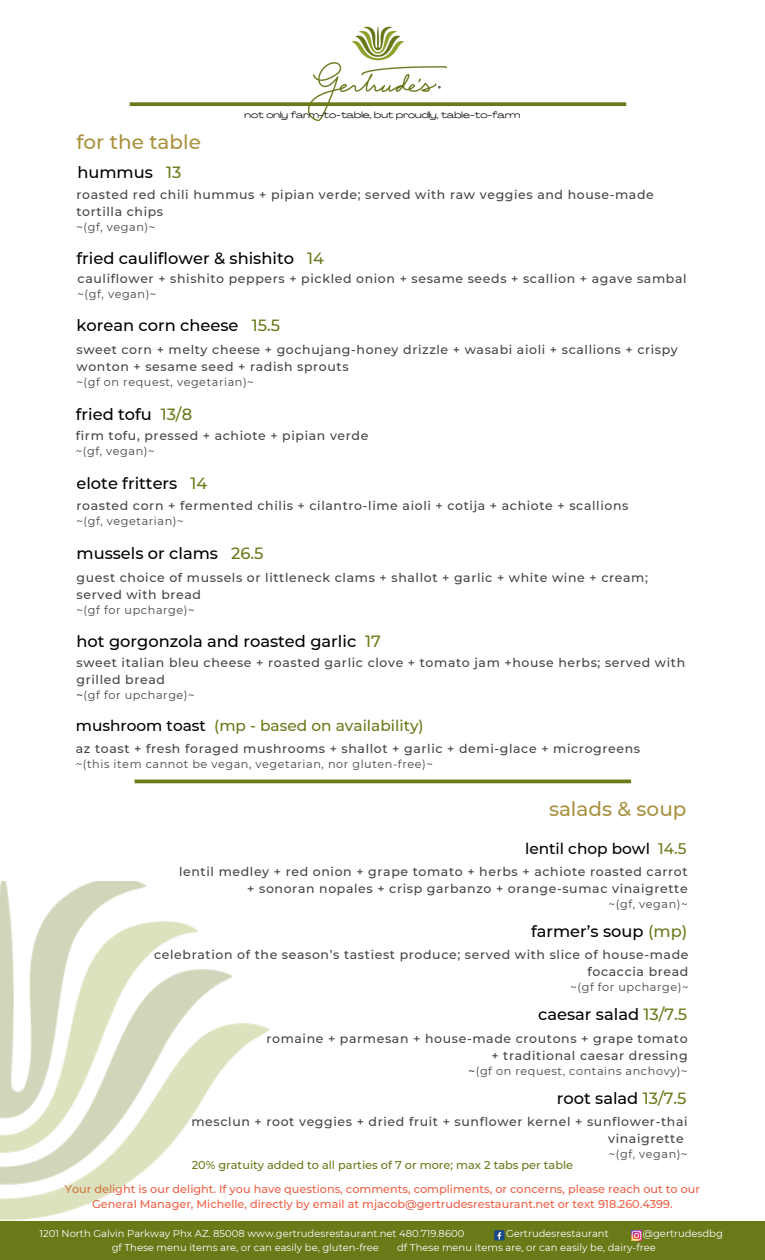
<style>
.page{position:relative;width:765px;height:1260px;background:#fff}
.page>*{position:absolute;margin:0;border:0;box-sizing:border-box;transform-origin:0 0}
.t1{font:500 20px "Montserrat";color:#a9913f}
.t2{font:500 16.25px "Montserrat";color:#000}
.t3{font:500 15.38px "Montserrat";color:#697a19}
.t4{font:500 15.38px "Montserrat";color:#000}
.t5{font:500 12.5px/16.9px "Montserrat";letter-spacing:.05em;color:#444440}
.t6{font:500 11.38px "Montserrat";color:#687819}
.t7{font:11.25px "Montserrat";letter-spacing:.05em;color:#444440}
.t8{font:500 11.25px/15px "Montserrat";color:#ee6046;text-align:center}
.t9{font:10px "Montserrat";color:#fff}
.t10{font:8.88px "Agrandir Grand";color:#000}
.s1{color:#697a19}
.s2{font-weight:500}
.s3{color:#000}
</style>
<div class="page">
<img style="left:309px;top:26px;width:138px;height:95px">
<svg style="left:130px;top:102px;width:496px;height:4px;background:#74842a"></svg>
<div style="left:0;top:1221px;width:765px;height:39px;background:#697a19"></div>
<div style="left:494px;top:1230px;width:11px;height:10px;background:#1a4789;border-radius:2px"></div>
<svg style="left:497px;top:1232px;width:4px;height:7px"></svg>
<svg style="left:631px;top:1230px;width:10px;height:10px"></svg>
<img style="left:0;top:881px;width:270px;height:340px">
<hr style="left:135px;top:780px;width:496px;height:3px;background:#697a19">
<h2 class="t1" style="left:76px;top:129px;width:126px">for the table</h2>
<h2 class="t10" style="left:245px;top:111px;width:277px">not only farm-to-table, but proudly, table-to-farm</h2>
<h4 class="t2" style="left:77px;top:162px;width:105px">hummus <span class="s1">13</span></h4>
<h2 class="t5" style="left:76px;top:186px;width:579px">roasted red chili hummus + pipian verde; served with raw veggies and house-made tortilla chips</h2>
<h2 class="t7" style="left:76px;top:220px;width:80px">~(gf, vegan)~</h2>
<h4 class="t2" style="left:76px;top:248px;width:249px">fried cauliflower &amp; shishito <span class="s1">14</span></h4>
<h2 class="t5" style="left:78px;top:270px;width:610px">cauliflower + shishito peppers + pickled onion + sesame seeds + scallion + agave sambal</h2>
<h2 class="t7" style="left:78px;top:287px;width:80px">~(gf, vegan)~</h2>
<h4 class="t2" style="left:76px;top:315px;width:205px">korean corn cheese <span class="s1">15.5</span></h4>
<h2 class="t5" style="left:76px;top:341px;width:603px">sweet corn + melty cheese + gochujang-honey drizzle + wasabi aioli + scallions + crispy wonton + sesame seed + radish sprouts</h2>
<h2 class="t7" style="left:76px;top:375px;width:179px">~(gf on request, vegetarian)~</h2>
<h4 class="t2" style="left:76px;top:404px;width:118px">fried tofu <span class="s1">13/8</span></h4>
<h2 class="t5" style="left:76px;top:427px;width:294px">firm tofu, pressed + achiote + pipian verde</h2>
<h2 class="t7" style="left:76px;top:444px;width:80px">~(gf, vegan)~</h2>
<h2 class="t2" style="left:76px;top:473px;width:132px">elote fritters <span class="s1">14</span></h2>
<h4 class="t5" style="left:76px;top:497px;width:553px">roasted corn + fermented chilis + cilantro-lime aioli + cotija + achiote + scallions</h4>
<h4 class="t7" style="left:76px;top:514px;width:109px">~(gf, vegetarian)~</h4>
<h2 class="t2" style="left:76px;top:543px;width:189px">mussels or clams <span class="s1">26.5</span></h2>
<h4 class="t5" style="left:77px;top:569px;width:573px">guest choice of mussels or littleneck clams + shallot + garlic + white wine + cream; served with bread</h4>
<h4 class="t7" style="left:77px;top:603px;width:120px">~(gf for upcharge)~</h4>
<h4 class="t2" style="left:77px;top:631px;width:306px">hot gorgonzola and roasted garlic <span class="s1">17</span></h4>
<h1 class="t5" style="left:77px;top:654px;width:610px">sweet italian bleu cheese + roasted garlic clove + tomato jam +house herbs; served with grilled bread</h1>
<h1 class="t7" style="left:77px;top:688px;width:120px"><span class="s2">~</span>(gf for upcharge)~</h1>
<h2 class="t3" style="left:76px;top:716px;width:349px"><span class="s3">mushroom toast</span> (mp - based on availability)</h2>
<h4 class="t5" style="left:76px;top:740px;width:566px">az toast + fresh foraged mushrooms + shallot + garlic + demi-glace + microgreens</h4>
<h4 class="t7" style="left:76px;top:757px;width:359px">~(this item cannot be vegan, vegetarian, nor gluten-free)~</h4>
<h2 class="t1" style="left:549px;top:797px;width:139px">salads &amp; soup</h2>
<h4 class="t4" style="left:525px;top:839px;width:163px">lentil chop bowl <span class="s1">14.5</span></h4>
<p class="t5" style="left:179px;top:863px;width:510px;text-align:right">lentil medley + red onion + grape tomato + herbs + achiote roasted carrot + sonoran nopales + crisp garbanzo + orange-sumac vinaigrette</p>
<p class="t7" style="left:609px;top:897px;width:80px">~(gf, vegan)~</p>
<h3 class="t2" style="left:531px;top:921px;width:158px">farmer’s soup <span class="s1">(mp)</span></h3>
<h3 class="t5" style="left:154px;top:946px;width:536px;text-align:right">celebration of the season’s tastiest produce; served with slice of house-made focaccia bread</h3>
<h3 class="t7" style="left:570px;top:980px;width:120px">~(gf for upcharge)~</h3>
<h5 class="t5" style="left:266px;top:1030px;width:423px;text-align:right">romaine + parmesan + house-made croutons + grape tomato + traditional caesar dressing</h5>
<h5 class="t7" style="left:469px;top:1064px;width:221px"><span class="s2">~</span>(gf on request, contains anchovy)~</h5>
<h4 class="t2" style="left:538px;top:1005px;width:151px">caesar salad <span class="s1">13/7.5</span></h4>
<h2 class="t2" style="left:557px;top:1088px;width:131px">root salad <span class="s1">13/7.5</span></h2>
<h4 class="t5" style="left:608px;top:1113px;width:81px;text-indent:-417px">mesclun + root veggies + dried fruit + sunflower kernel + sunflower-thai vinaigrette</h4>
<h4 class="t7" style="left:609px;top:1147px;width:80px">~(gf, vegan)~</h4>
<h4 class="t6" style="left:192px;top:1158px;width:383px">20% gratuity added to all parties of 7 or more; max 2 tabs per table</h4>
<h2 class="t8" style="left:65px;top:1181px;width:637px">Your delight is our delight. If you have questions, comments, compliments, or concerns, please reach out to our<br>General Manager, Michelle, directly by email at mjacob@gertrudesrestaurant.net or text 918.260.4399.</h2>
<p class="t9" style="left:39px;top:1228px;width:426px">1201 North Galvin Parkway Phx AZ. 85008 www.gertrudesrestaurant.net 480.719.8600</p>
<p class="t9" style="left:506px;top:1228px;width:104px">Gertrudesrestaurant</p>
<p class="t9" style="left:643px;top:1228px;width:82px">@gertrudesdbg</p>
<p class="t9" style="left:112px;top:1241px;width:269px">gf These menu items are, or can easily be, gluten-free</p>
<p class="t9" style="left:397px;top:1241px;width:260px">df These menu items are, or can easily be, dairy-free</p>
</div>
